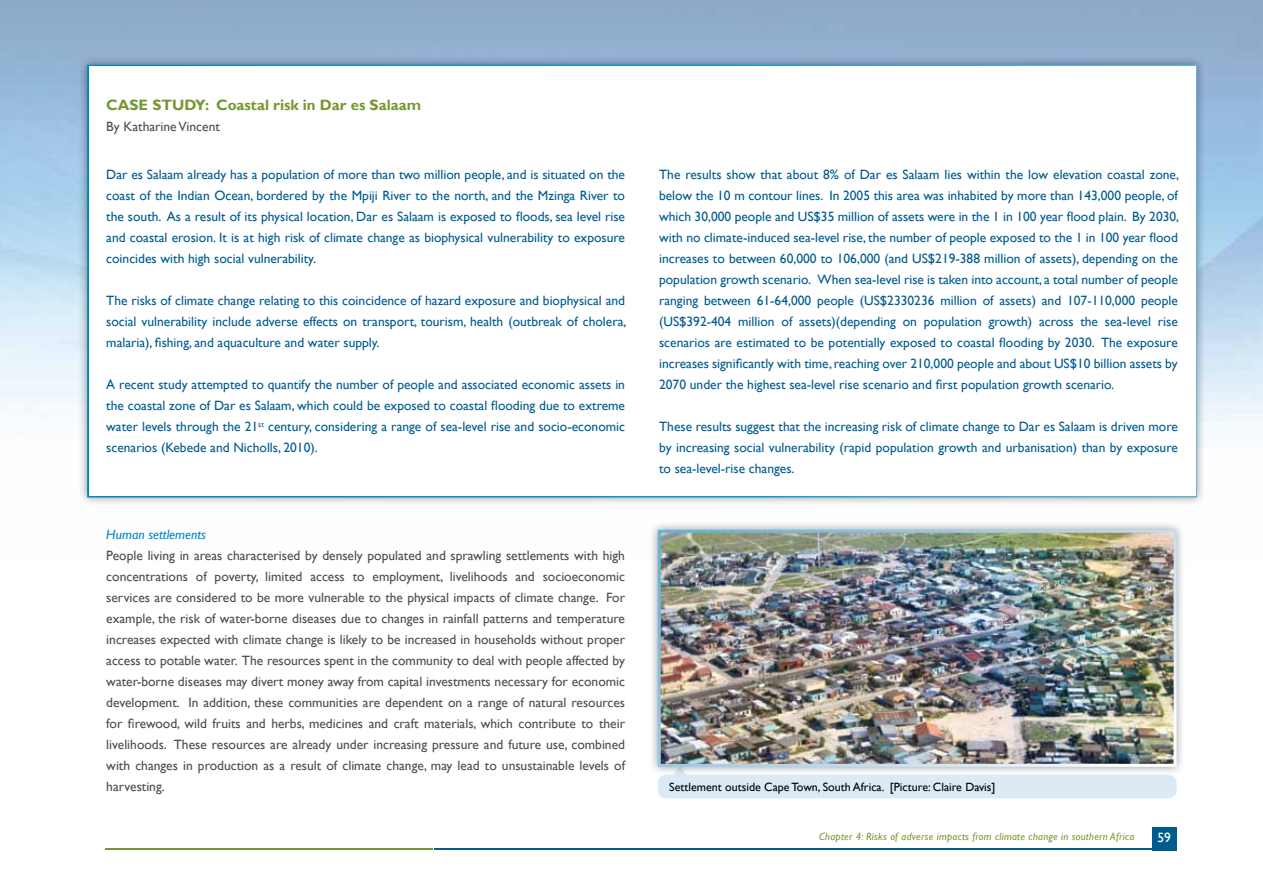
<style>
.page{position:relative;width:1263px;height:893px;background:#fff}
.page>*{position:absolute;margin:0;border:0;box-sizing:border-box;transform-origin:0 0}
.t1{font:700 15px "Gill Sans";color:#759832}
.t2{font:13.5px/21px "Gill Sans";color:#005c8e;text-align:justify}
.t3{font:13.5px/21px "Gill Sans";color:#4d4d4f;text-align:justify}
.t4{font:italic 13.5px "Gill Sans";color:#0087bf}
.t5{font:13.5px "Gill Sans";color:#fff}
.t6{font:12px "Gill Sans";color:#000}
.t7{font:italic 10.5px "Gill Sans";letter-spacing:.025em;color:#759832}
</style>
<div class="page">
<div style="left:1152px;top:827px;width:24px;height:23px;background:#005c8e"></div>
<hr style="left:434px;top:849px;width:742px;height:1px;background:#005c8e">
<hr style="left:105px;top:849px;width:327px;height:1px;background:#759832">
<div style="left:78px;top:56px;width:1128px;height:451px;background:#000;opacity:.4"></div>
<div style="left:87px;top:65px;width:1110px;height:432px;background:#fff;border:3px solid #fff"></div>
<div style="left:658px;top:775px;width:518px;height:23px;background:#dbeaf5;border-radius:9px"></div>
<div style="left:649px;top:521px;width:537px;height:255px;background:#000;opacity:.4"></div>
<img style="left:662px;top:534px;width:510px;height:229px">
<div style="left:658px;top:530px;width:518px;height:237px;border:3px solid #fff"></div>
<p class="t1" style="left:106px;top:95px;width:316px">CASE STUDY: Coastal risk in Dar es Salaam</p>
<p class="t3" style="left:106px;top:116px;width:115px">By Katharine Vincent</p>
<p class="t2" style="left:106px;top:165px;width:520px">Dar es Salaam already has a population of more than two million people, and is situated on the coast of the Indian Ocean, bordered by the Mpiji River to the north, and the Mzinga River to the south. As a result of its physical location, Dar es Salaam is exposed to floods, sea level rise and coastal erosion. It is at high risk of climate change as biophysical vulnerability to exposure coincides with high social vulnerability.</p>
<p class="t2" style="left:106px;top:291px;width:522px">The risks of climate change relating to this coincidence of hazard exposure and biophysical and social vulnerability include adverse effects on transport, tourism, health (outbreak of cholera, malaria), fishing, and aquaculture and water supply.</p>
<p class="t2" style="left:106px;top:375px;width:520px">A recent study attempted to quantify the number of people and associated economic assets in the coastal zone of Dar es Salaam, which could be exposed to coastal flooding due to extreme water levels through the 21<sup>st</sup> century, considering a range of sea-level rise and socio-economic scenarios (Kebede and Nicholls, 2010).</p>
<p class="t4" style="left:106px;top:527px;width:101px">Human settlements</p>
<p class="t3" style="left:106px;top:545px;width:520px">People living in areas characterised by densely populated and sprawling settlements with high concentrations of poverty, limited access to employment, livelihoods and socioeconomic services are considered to be more vulnerable to the physical impacts of climate change. For example, the risk of water-borne diseases due to changes in rainfall patterns and temperature increases expected with climate change is likely to be increased in households without proper access to potable water. The resources spent in the community to deal with people affected by water-borne diseases may divert money away from capital investments necessary for economic development. In addition, these communities are dependent on a range of natural resources for firewood, wild fruits and herbs, medicines and craft materials, which contribute to their livelihoods. These resources are already under increasing pressure and future use, combined with changes in production as a result of climate change, may lead to unsustainable levels of harvesting.</p>
<p class="t2" style="left:659px;top:165px;width:522px">The results show that about 8% of Dar es Salaam lies within the low elevation coastal zone, below the 10 m contour lines. In 2005 this area was inhabited by more than 143,000 people, of which 30,000 people and US$35 million of assets were in the 1 in 100 year flood plain. By 2030, with no climate-induced sea-level rise, the number of people exposed to the 1 in 100 year flood increases to between 60,000 to 106,000 (and US$219-388 million of assets), depending on the population growth scenario. When sea-level rise is taken into account, a total number of people ranging between 61-64,000 people (US$2330236 million of assets) and 107-110,000 people (US$392-404 million of assets)(depending on population growth) across the sea-level rise scenarios are estimated to be potentially exposed to coastal flooding by 2030. The exposure increases significantly with time, reaching over 210,000 people and about US$10 billion assets by 2070 under the highest sea-level rise scenario and first population growth scenario.</p>
<p class="t2" style="left:659px;top:417px;width:520px">These results suggest that the increasing risk of climate change to Dar es Salaam is driven more by increasing social vulnerability (rapid population growth and urbanisation) than by exposure to sea-level-rise changes.</p>
<p class="t6" style="left:669px;top:779px;width:328px">Settlement outside Cape Town, South Africa. [Picture: Claire Davis]</p>
<p class="t7" style="left:819px;top:830px;width:317px">Chapter 4: Risks of adverse impacts from climate change in southern Africa</p>
<p class="t5" style="left:1157px;top:829px;width:15px">59</p>
</div>
